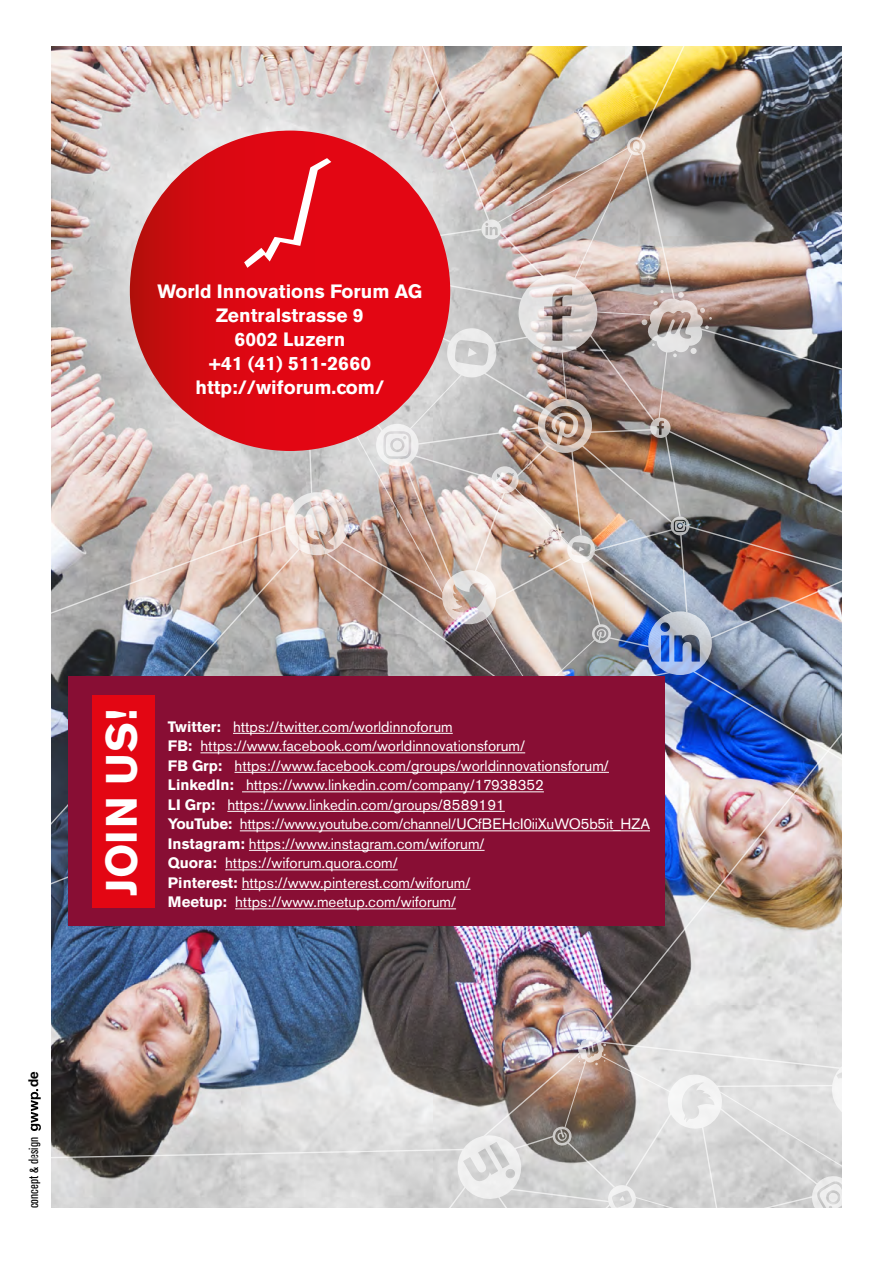
<style>
.page{position:relative;width:893px;height:1263px;background:#fff}
.page>*{position:absolute;margin:0;border:0;box-sizing:border-box;transform-origin:0 0}
.t1{font:700 43.5px "Akzidenz Grotesk BE";letter-spacing:.02em;color:#fff}
.t2{font:700 19.2px/24px "Akzidenz Grotesk BE";color:#fff;text-align:center}
.t3{font:15px/19.5px "Akzidenz Grotesk BE";color:#fff}
.t4{font:condensed 13.5px "Akzidenz Grotesk BE";color:#000}
.t5{font:700 13.5px "Helvetica";color:#000}
.s1{font-weight:700}
</style>
<div class="page">
<img style="left:30px;top:46px;width:812px;height:1162px">
<img style="left:593px;top:637px;width:249px;height:405px">
<div style="left:69px;top:677px;width:596px;height:249px;background:#880e34"></div>
<div style="left:92px;top:695px;width:63px;height:212px;background:#e30613"></div>
<hr style="left:233px;top:733px;width:220px;height:1px;background:#fff">
<hr style="left:200px;top:752px;width:325px;height:1px;background:#fff">
<hr style="left:235px;top:772px;width:374px;height:1px;background:#fff">
<hr style="left:242px;top:791px;width:302px;height:1px;background:#fff">
<hr style="left:227px;top:811px;width:278px;height:1px;background:#fff">
<hr style="left:240px;top:830px;width:410px;height:1px;background:#fff">
<hr style="left:249px;top:850px;width:236px;height:1px;background:#fff">
<hr style="left:225px;top:869px;width:173px;height:1px;background:#fff">
<hr style="left:242px;top:889px;width:228px;height:1px;background:#fff">
<hr style="left:235px;top:908px;width:221px;height:1px;background:#fff">
<p class="t2" style="left:157px;top:280px;width:266px">World Innovations Forum AG<br>Zentralstrasse 9<br>6002 Luzern<br>+41 (41) 511-2660 http://wiforum.com/</p>
<p class="t5" style="left:22px;top:1087px;width:17px;rotate:-90deg">de</p>
<p class="t4" style="left:26px;top:1208px;width:73px;rotate:-90deg">concept &amp; design</p>
<h1 class="t1" style="left:96px;top:896px;width:188px;rotate:-90deg">JOIN US!</h1>
<p class="t3" style="left:168px;top:717px;width:484px"><span class="s1">Twitter:</span> https://twitter.com/worldinnoforum<br><span class="s1">FB:</span> https://www.facebook.com/worldinnovationsforum/<br><span class="s1">FB Grp:</span> https://www.facebook.com/groups/worldinnovationsforum/ <span class="s1">LinkedIn:</span> https://www.linkedin.com/company/17938352<br><span class="s1">LI Grp:</span> https://www.linkedin.com/groups/8589191<br><span class="s1">YouTube:</span> https://www.youtube.com/channel/UCfBEHcI0iiXuWO5b5it_HZA <span class="s1">Instagram:</span> https://www.instagram.com/wiforum/<br><span class="s1">Quora:</span> https://wiforum.quora.com/<br><span class="s1">Pinterest:</span> https://www.pinterest.com/wiforum/<br><span class="s1">Meetup:</span> https://www.meetup.com/wiforum/</p>
</div>
